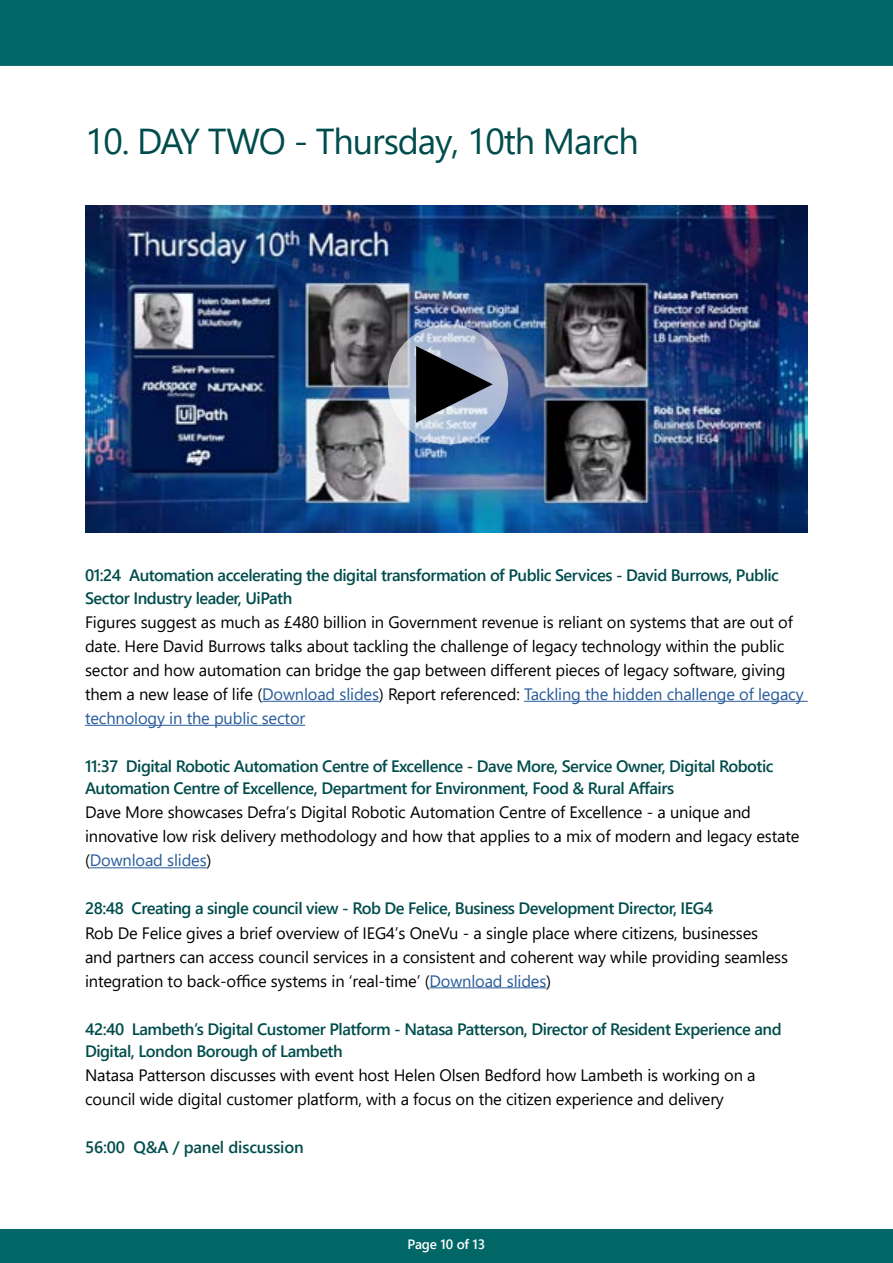
<style>
.page{position:relative;width:893px;height:1263px;background:#fff}
.page>*{position:absolute;margin:0;border:0;box-sizing:border-box;transform-origin:0 0}
.t1{font:36px "Segoe UI";letter-spacing:-.03em;color:#004c4c}
.t2{font:16.5px/24px "Segoe UI";letter-spacing:-.01em;color:#000}
.t3{font:600 16.5px/22.5px "Segoe UI";letter-spacing:-.03em;color:#004c4c}
.t4{font:600 16.5px "Segoe UI";letter-spacing:-.01em;color:#004c4c}
.t5{font:600 13.5px "Segoe UI";letter-spacing:-.01em;color:#fff}
.s1{color:#275b9b}
</style>
<div class="page">
<div style="left:0;top:1229px;width:893px;height:34px;background:#066"></div>
<div style="left:0;top:0;width:893px;height:66px;background:#066"></div>
<hr style="left:262px;top:701px;width:117px;height:1px;background:#275b9b">
<hr style="left:524px;top:701px;width:284px;height:1px;background:#275b9b">
<hr style="left:85px;top:725px;width:220px;height:1px;background:#275b9b">
<hr style="left:90px;top:867px;width:117px;height:1px;background:#275b9b">
<hr style="left:430px;top:987px;width:116px;height:1px;background:#275b9b">
<img style="left:85px;top:206px;width:723px;height:326px">
<svg style="left:388px;top:324px;width:120px;height:120px;background:#b9c3d6"></svg>
<svg style="left:416px;top:346px;width:77px;height:77px;background:#5a606c"></svg>
<h1 class="t1" style="left:85px;top:107px;width:555px">10. DAY TWO - Thursday, 10th March</h1>
<p class="t3" style="left:85px;top:563px;width:695px">01:24 Automation accelerating the digital transformation of Public Services - David Burrows, Public<br>Sector Industry leader, UiPath</p>
<p class="t2" style="left:85px;top:608px;width:720px">Figures suggest as much as £480 billion in Government revenue is reliant on systems that are out of date. Here David Burrows talks about tackling the challenge of legacy technology within the public sector and how automation can bridge the gap between different pieces of legacy software, giving them a new lease of life (<span class="s1">Download slides</span>) Report referenced: <span class="s1">Tackling the hidden challenge of legacy technology in the public sector</span></p>
<p class="t3" style="left:85px;top:753px;width:690px">11:37 Digital Robotic Automation Centre of Excellence - Dave More, Service Owner, Digital Robotic<br>Automation Centre of Excellence, Department for Environment, Food &amp; Rural Affairs</p>
<p class="t2" style="left:85px;top:799px;width:716px">Dave More showcases Defra’s Digital Robotic Automation Centre of Excellence - a unique and innovative low risk delivery methodology and how that applies to a mix of modern and legacy estate (<span class="s1">Download slides</span>)</p>
<p class="t3" style="left:85px;top:896px;width:630px">28:48 Creating a single council view - Rob De Felice, Business Development Director, IEG4</p>
<p class="t2" style="left:85px;top:919px;width:704px">Rob De Felice gives a brief overview of IEG4’s OneVu - a single place where citizens, businesses and partners can access council services in a consistent and coherent way while providing seamless integration to back-office systems in ‘real-time’ (<span class="s1">Download slides</span>)</p>
<p class="t3" style="left:85px;top:1016px;width:698px">42:40 Lambeth’s Digital Customer Platform - Natasa Patterson, Director of Resident Experience and<br>Digital, London Borough of Lambeth</p>
<p class="t2" style="left:85px;top:1062px;width:672px">Natasa Patterson discusses with event host Helen Olsen Bedford how Lambeth is working on a council wide digital customer platform, with a focus on the citizen experience and delivery</p>
<p class="t4" style="left:85px;top:1132px;width:220px">56:00 Q&amp;A / panel discussion</p>
<p class="t5" style="left:408px;top:1232px;width:79px">Page 10 of 13</p>
</div>
